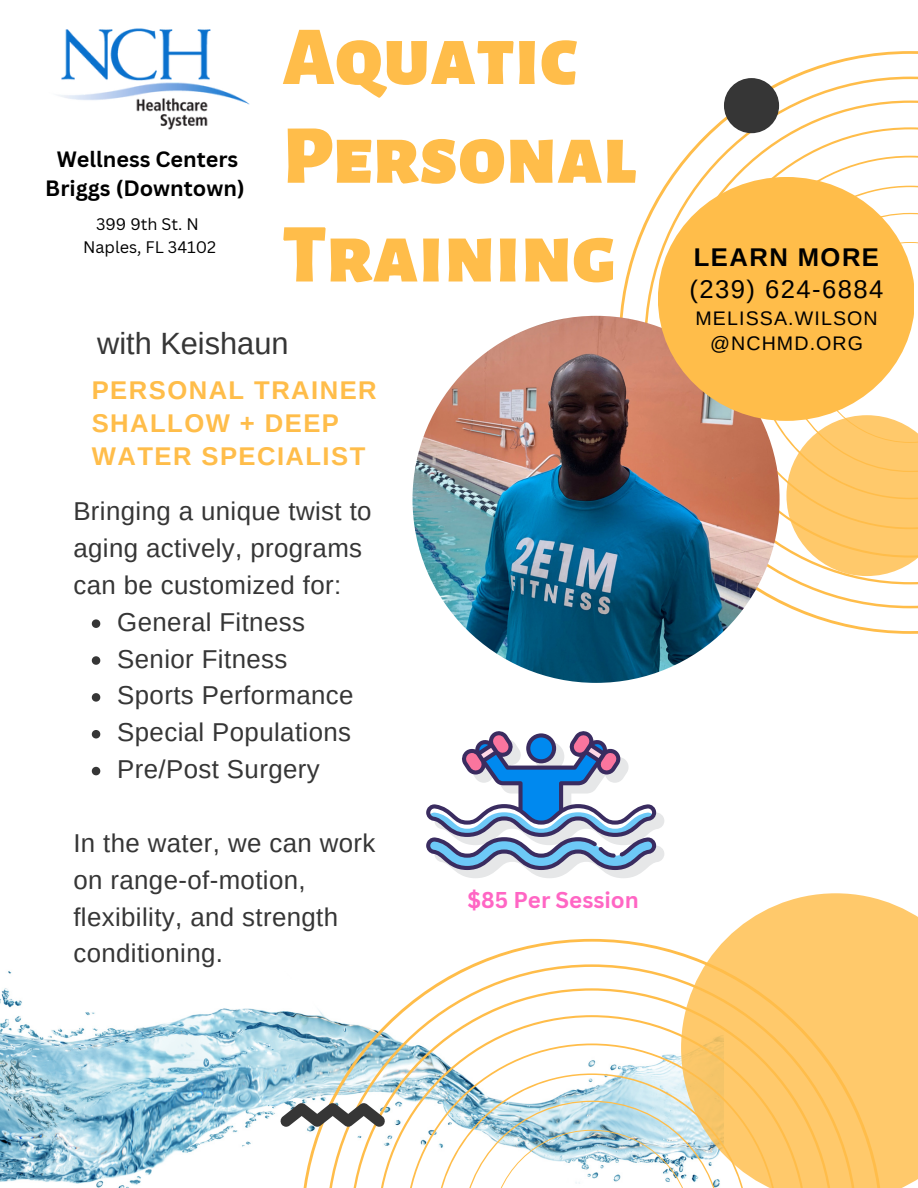
<style>
.page{position:relative;width:918px;height:1188px;background:#fff}
.page>*{position:absolute;margin:0;border:0;box-sizing:border-box;transform-origin:0 0}
.t1{font:900 83.7px/98.7px "Alegreya Sans SC";color:#ffbd4a}
.t2{font:30.75px "Arimo";color:#363636}
.t3{font:25.8px/36.9px "Arimo";letter-spacing:.015em;color:#363636}
.t4{font:700 25.65px/32.7px "Arimo";letter-spacing:.055em;color:#ffbd4a}
.t5{font:25.65px "Arimo";letter-spacing:.055em;color:#000}
.t6{font:700 25.65px "Arimo";letter-spacing:.055em;color:#000}
.t7{font:700 22.2px "Canva Sans";color:#ff66c4}
.t8{font:700 21.6px/29.2px "Canva Sans";color:#000;text-align:center}
.t9{font:19.65px/24.8px "Arimo";letter-spacing:.055em;color:#000;text-align:center}
.t10{font:16.35px/22.5px "Canva Sans";color:#000;text-align:center}
</style>
<div class="page">
<svg style="left:620px;top:51px;width:298px;height:583px"></svg>
<svg style="left:644px;top:77px;width:274px;height:531px"></svg>
<img style="left:0;top:938px;width:598px;height:250px">
<svg style="left:726px;top:893px;width:192px;height:295px;background:#ffd07e"></svg>
<svg style="left:301px;top:939px;width:582px;height:249px"></svg>
<svg style="left:326px;top:964px;width:532px;height:224px"></svg>
<img style="left:413px;top:316px;width:367px;height:367px;border-radius:50%">
<svg style="left:718px;top:213px;width:200px;height:363px"></svg>
<div style="left:724px;top:78px;width:55px;height:55px;background:#363636;border-radius:50%"></div>
<svg style="left:280px;top:1103px;width:105px;height:24px"></svg>
<svg style="left:658px;top:177px;width:255px;height:244px;background:#fbc266"></svg>
<svg style="left:426px;top:731px;width:238px;height:147px"></svg>
<img style="left:58px;top:28px;width:192px;height:102px">
<svg style="left:92px;top:619px;width:8px;height:9px"></svg>
<svg style="left:92px;top:656px;width:8px;height:9px"></svg>
<svg style="left:92px;top:693px;width:8px;height:9px"></svg>
<svg style="left:92px;top:730px;width:8px;height:8px"></svg>
<svg style="left:92px;top:767px;width:8px;height:8px"></svg>
<p class="t8" style="left:45px;top:144px;width:201px">Wellness Centers<br>Briggs (Downtown)</p>
<p class="t10" style="left:83px;top:213px;width:135px">399 9th St. N<br>Naples, FL 34102</p>
<h1 class="t1" style="left:283px;top:10px;width:356px">Aquatic<br>Personal<br>Training</h1>
<p class="t2" style="left:97px;top:326px;width:193px">with Keishaun</p>
<p class="t4" style="left:92px;top:374px;width:287px">PERSONAL TRAINER<br>SHALLOW + DEEP<br>WATER SPECIALIST</p>
<p class="t3" style="left:73px;top:493px;width:300px">Bringing a unique twist to aging actively, programs can be customized for:</p>
<p class="t3" style="left:117px;top:603px;width:238px">General Fitness<br>Senior Fitness<br>Sports Performance<br>Special Populations<br>Pre/Post Surgery</p>
<p class="t3" style="left:73px;top:824px;width:304px">In the water, we can work on range-of-motion, flexibility, and strength conditioning.</p>
<p class="t7" style="left:467px;top:885px;width:173px">$85 Per Session</p>
<p class="t6" style="left:694px;top:242px;width:187px">LEARN MORE</p>
<p class="t5" style="left:689px;top:275px;width:195px">(239) 624-6884</p>
<p class="t9" style="left:695px;top:306px;width:184px">MELISSA.WILSON @NCHMD.ORG</p>
</div>
